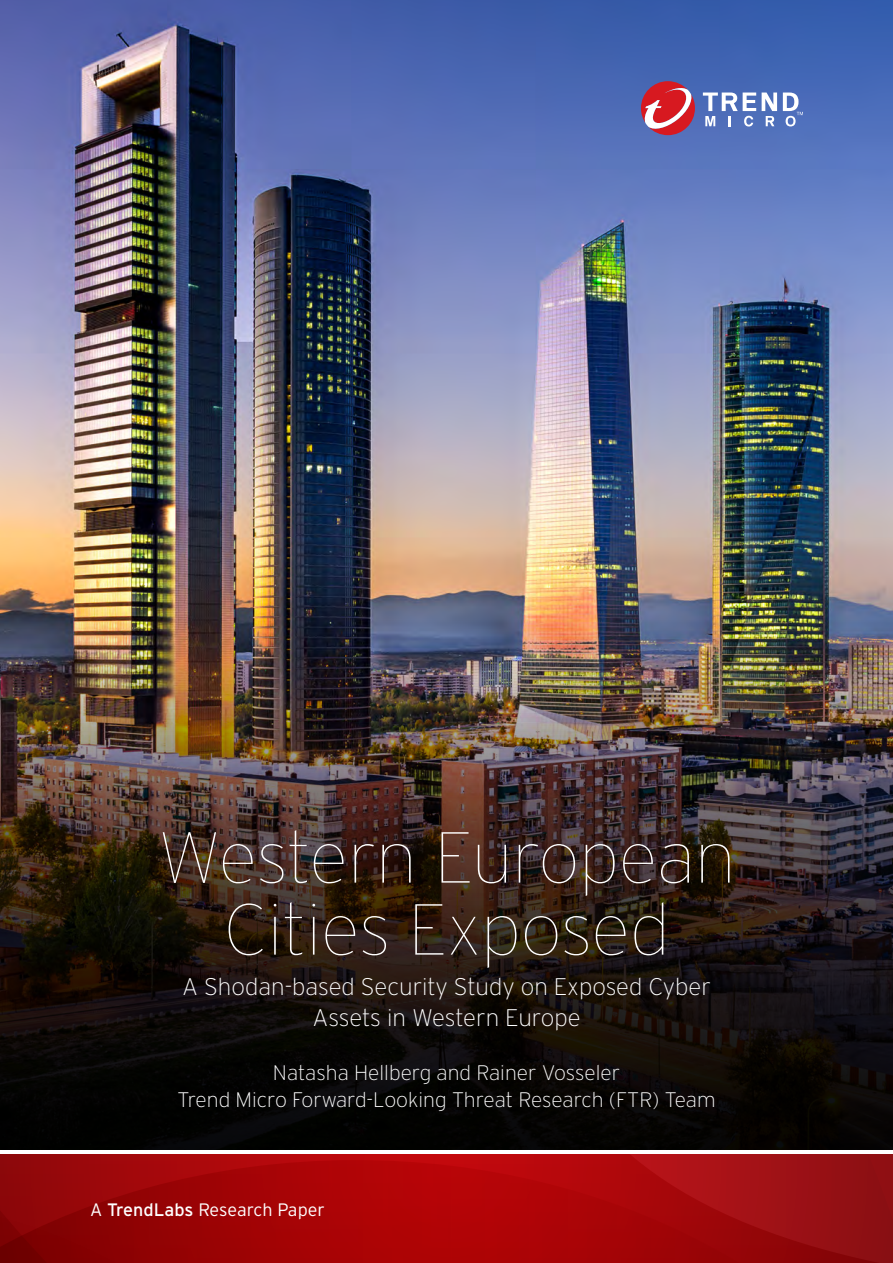
<style>
.page{position:relative;width:893px;height:1263px;background:#fff}
.page>*{position:absolute;margin:0;border:0;box-sizing:border-box;transform-origin:0 0}
.t1{font:100 72px/72px "Interstate";color:#fff;text-align:center}
.t2{font:200 24px/31.5px "Interstate";color:#fff;text-align:center}
.t3{font:200 21px/27px "Interstate";color:#fff;text-align:center}
.t4{font:300 18px "Interstate";letter-spacing:-.005em;color:#fff}
.s1{font-weight:400}
</style>
<div class="page">
<img style="left:0;top:0;width:893px;height:619px">
<svg style="left:0;top:1155px;width:893px;height:5px;background:#ac0b0f"></svg>
<svg style="left:0;top:1160px;width:893px;height:11px;background:#a90a0d"></svg>
<svg style="left:0;top:1171px;width:893px;height:92px;background:#9f0608"></svg>
<svg style="left:762px;top:93px;width:15px;height:33px"></svg>
<svg style="left:703px;top:93px;width:53px;height:34px"></svg>
<svg style="left:783px;top:92px;width:20px;height:34px"></svg>
<svg style="left:641px;top:81px;width:54px;height:54px;background:#be5469"></svg>
<img style="left:0;top:619px;width:893px;height:530px">
<h1 class="t1" style="left:157px;top:821px;width:580px">Western European<br>Cities Exposed</h1>
<p class="t2" style="left:182px;top:970px;width:530px">A Shodan-based Security Study on Exposed Cyber<br>Assets in Western Europe</p>
<p class="t3" style="left:177px;top:1059px;width:539px">Natasha Hellberg and Rainer Vosseler<br>Trend Micro Forward-Looking Threat Research (FTR) Team</p>
<p class="t4" style="left:90px;top:1199px;width:236px">A <span class="s1">TrendLabs</span> Research Paper</p>
</div>
